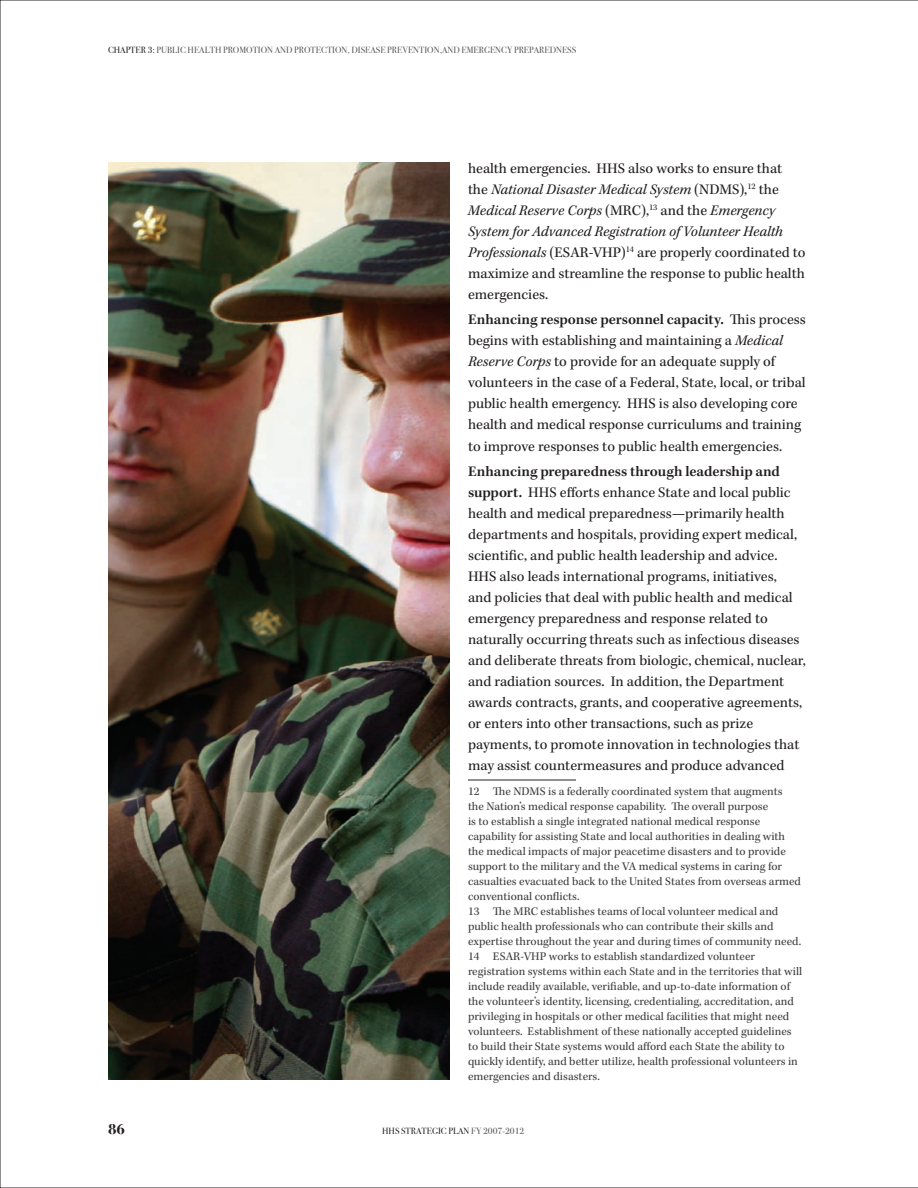
<style>
.page{position:relative;width:918px;height:1188px;background:#fff}
.page>*{position:absolute;margin:0;border:0;box-sizing:border-box;transform-origin:0 0}
.t1{font:15px/21px "Kepler Std";color:#231f20}
.t2{font:15px "Bodoni Svty Two ITCTT Bold";color:#231f20}
.t3{font:12px/15px "Kepler Std";color:#3e3e3f}
.t4{font:9px "Bodoni Svty Two ITCTT Book";color:#57585a}
.t5{font:9px "Bodoni Svty Two ITCTT Book";color:#231f20}
.s1{color:#231f20}
.s2{font-style:italic}
.s3{font-weight:600}
.s4{color:#57585a}
</style>
<div class="page">
<hr style="left:468px;top:780px;width:108px;height:1px;background:#231f20">
<img style="left:108px;top:162px;width:342px;height:918px">
<p class="t5" style="left:108px;top:45px;width:29px">CHAPTER</p>
<p class="t4" style="left:148px;top:45px;width:425px"><span class="s1">3:</span> PUBLIC HEALTH PROMOTION AND PROTECTION, DISEASE PREVENTION,AND EMERGENCY PREPAREDNESS</p>
<p class="t1" style="left:468px;top:158px;width:339px">health emergencies. HHS also works to ensure that the <span class="s2">National Disaster Medical System</span> (NDMS),<sup>12</sup> the <span class="s2">Medical Reserve Corps</span> (MRC),<sup>13</sup> and the <span class="s2">Emergency System for Advanced Registration of Volunteer Health Professionals</span> (ESAR-VHP)<sup>14</sup> are properly coordinated to maximize and streamline the response to public health emergencies.</p>
<p class="t1" style="left:468px;top:309px;width:339px"><span class="s3">Enhancing response personnel capacity.</span> This process begins with establishing and maintaining a <span class="s2">Medical Reserve Corps</span> to provide for an adequate supply of volunteers in the case of a Federal, State, local, or tribal public health emergency. HHS is also developing core health and medical response curriculums and training to improve responses to public health emergencies.</p>
<p class="t1" style="left:468px;top:462px;width:339px"><span class="s3">Enhancing preparedness through leadership and support.</span> HHS efforts enhance State and local public health and medical preparedness—primarily health departments and hospitals, providing expert medical, scientific, and public health leadership and advice.<br>HHS also leads international programs, initiatives,<br>and policies that deal with public health and medical emergency preparedness and response related to naturally occurring threats such as infectious diseases and deliberate threats from biologic, chemical, nuclear, and radiation sources. In addition, the Department awards contracts, grants, and cooperative agreements, or enters into other transactions, such as prize payments, to promote innovation in technologies that may assist countermeasures and produce advanced</p>
<p class="t3" style="left:468px;top:784px;width:336px">12 The NDMS is a federally coordinated system that augments<br>the Nation’s medical response capability. The overall purpose<br>is to establish a single integrated national medical response capability for assisting State and local authorities in dealing with the medical impacts of major peacetime disasters and to provide support to the military and the VA medical systems in caring for casualties evacuated back to the United States from overseas armed conventional conflicts.<br>13 The MRC establishes teams of local volunteer medical and public health professionals who can contribute their skills and expertise throughout the year and during times of community need.<br>14 ESAR-VHP works to establish standardized volunteer registration systems within each State and in the territories that will include readily available, verifiable, and up-to-date information of the volunteer’s identity, licensing, credentialing, accreditation, and privileging in hospitals or other medical facilities that might need volunteers. Establishment of these nationally accepted guidelines to build their State systems would afford each State the ability to quickly identify, and better utilize, health professional volunteers in emergencies and disasters.</p>
<p class="t2" style="left:108px;top:1120px;width:18px">86</p>
<p class="t5" style="left:382px;top:1126px;width:144px">HHS STRATEGIC PLAN <span class="s4">FY 2007-2012</span></p>
</div>
